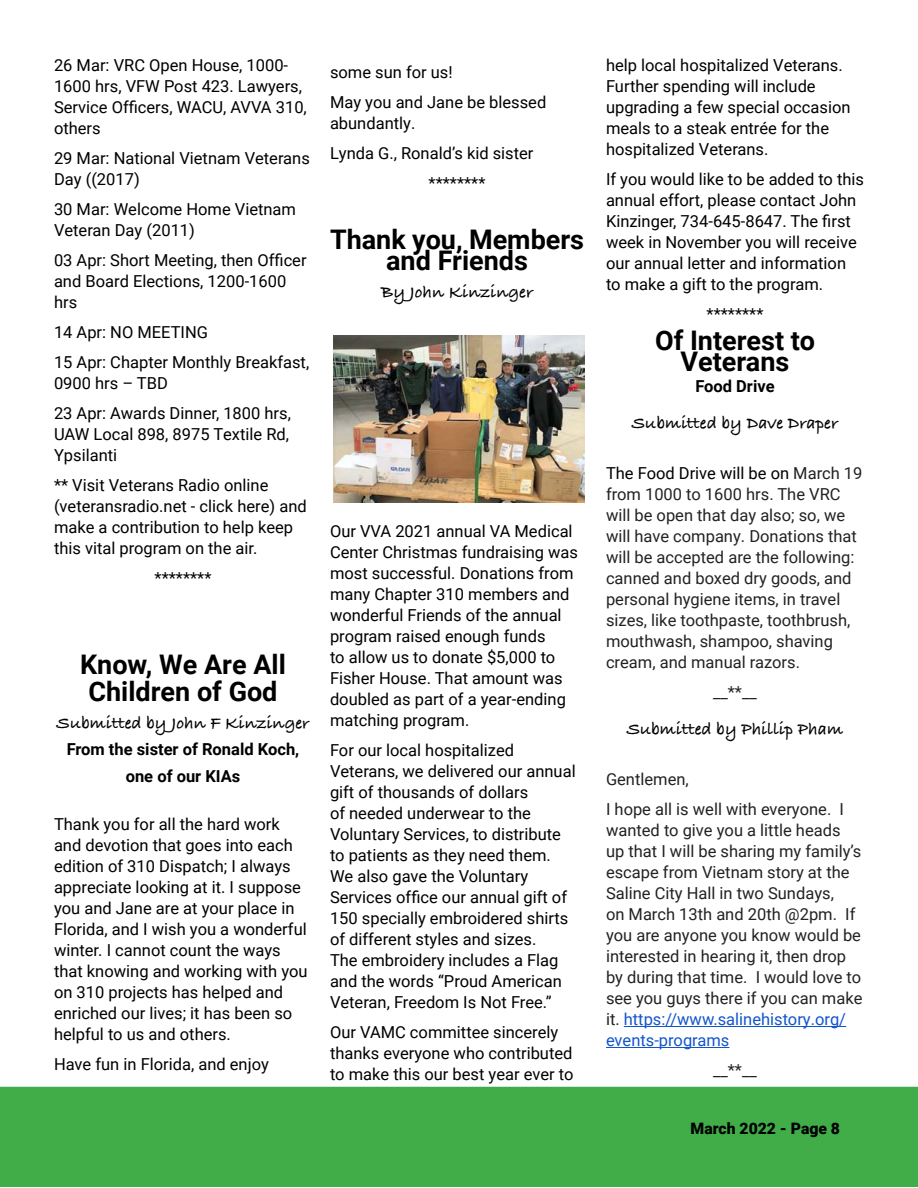
<style>
.page{position:relative;width:918px;height:1188px;background:#fff}
.page>*{position:absolute;margin:0;border:0;box-sizing:border-box;transform-origin:0 0}
.t1{font:700 27px/21px "Roboto";color:#000;text-align:center}
.t2{font:700 18px "Bradley Hand ITCTT";color:#000}
.t3{font:16.5px/21px "Roboto";color:#000}
.t4{font:16.5px/21px "Roboto";color:#222}
.t5{font:700 16.5px/27px "Roboto";color:#000;text-align:center}
.t6{font:900 15.75px "Roboto";color:#000}
.s1{color:#000}
.s2{color:#15c}
</style>
<div class="page">
<div style="left:0;top:1087px;width:918px;height:100px;background:#41ad49"></div>
<hr style="left:624px;top:1026px;width:222px;height:1px;background:#15c">
<hr style="left:606px;top:1047px;width:123px;height:1px;background:#15c">
<img style="left:334px;top:336px;width:250px;height:167px">
<p class="t3" style="left:54px;top:54px;width:254px">26 Mar: VRC Open House, 1000-<br>1600 hrs, VFW Post 423. Lawyers,<br>Service Officers, WACU, AVVA 310, others</p>
<p class="t3" style="left:54px;top:147px;width:257px">29 Mar: National Vietnam Veterans<br>Day ((2017)</p>
<p class="t3" style="left:54px;top:198px;width:244px">30 Mar: Welcome Home Vietnam<br>Veteran Day (2011)</p>
<p class="t3" style="left:54px;top:249px;width:254px">03 Apr: Short Meeting, then Officer and Board Elections, 1200-1600 hrs</p>
<p class="t3" style="left:54px;top:317px;width:257px;line-height:30px">14 Apr: NO MEETING<br>15 Apr: Chapter Monthly Breakfast,</p>
<p class="t3" style="left:54px;top:368px;width:238px;line-height:30px">0900 hrs – TBD<br>23 Apr: Awards Dinner, 1800 hrs,</p>
<p class="t3" style="left:54px;top:423px;width:237px">UAW Local 898, 8975 Textile Rd,<br>Ypsilanti</p>
<p class="t3" style="left:54px;top:474px;width:254px">** Visit Veterans Radio online (veteransradio.net - click here) and make a contribution to help keep this vital program on the air.</p>
<p class="t3" style="left:155px;top:567px;width:58px">********</p>
<h1 class="t1" style="left:80px;top:650px;width:207px;line-height:27px">Know, We Are All<br>Children of God</h1>
<p class="t2" style="left:57px;top:710px;width:254px">Submitted by John F Kinzinger</p>
<p class="t5" style="left:67px;top:735px;width:234px">From the sister of Ronald Koch, one of our KIAs</p>
<p class="t3" style="left:54px;top:813px;width:255px">Thank you for all the hard work and devotion that goes into each edition of 310 Dispatch; I always appreciate looking at it. I suppose you and Jane are at your place in<br>Florida, and I wish you a wonderful winter. I cannot count the ways that knowing and working with you on 310 projects has helped and enriched our lives; it has been so helpful to us and others.</p>
<p class="t3" style="left:54px;top:1053px;width:216px">Have fun in Florida, and enjoy</p>
<p class="t3" style="left:330px;top:56px;width:218px;line-height:30px">some sun for us!<br>May you and Jane be blessed</p>
<p class="t3" style="left:330px;top:112px;width:87px">abundantly.</p>
<p class="t3" style="left:330px;top:142px;width:205px">Lynda G., Ronald’s kid sister</p>
<p class="t3" style="left:429px;top:172px;width:58px">********</p>
<h1 class="t1" style="left:330px;top:228px;width:256px">Thank you, Members and Friends</h1>
<p class="t2" style="left:381px;top:278px;width:153px">By John Kinzinger</p>
<p class="t3" style="left:330px;top:520px;width:250px">Our VVA 2021 annual VA Medical<br>Center Christmas fundraising was most successful. Donations from many Chapter 310 members and wonderful Friends of the annual program raised enough funds<br>to allow us to donate $5,000 to<br>Fisher House. That amount was doubled as part of a year-ending matching program.</p>
<p class="t3" style="left:330px;top:739px;width:247px">For our local hospitalized<br>Veterans, we delivered our annual gift of thousands of dollars<br>of needed underwear to the<br>Voluntary Services, to distribute to patients as they need them.<br>We also gave the Voluntary<br>Services office our annual gift of<br>150 specially embroidered shirts of different styles and sizes.<br>The embroidery includes a Flag and the words “Proud American<br>Veteran, Freedom Is Not Free.”</p>
<p class="t3" style="left:330px;top:1021px;width:245px">Our VAMC committee sincerely thanks everyone who contributed to make this our best year ever to</p>
<p class="t3" style="left:606px;top:54px;width:246px">help local hospitalized Veterans.<br>Further spending will include upgrading a few special occasion meals to a steak entrée for the hospitalized Veterans.</p>
<p class="t3" style="left:606px;top:168px;width:260px">If you would like to be added to this annual effort, please contact John Kinzinger, 734-645-8647. The first week in November you will receive our annual letter and information to make a gift to the program.</p>
<p class="t3" style="left:707px;top:303px;width:58px">********</p>
<h1 class="t1" style="left:655px;top:329px;width:161px">Of Interest to<br>Veterans</h1>
<p class="t5" style="left:695px;top:372px;width:81px">Food Drive</p>
<p class="t2" style="left:632px;top:410px;width:208px">Submitted by Dave Draper</p>
<p class="t4" style="left:606px;top:462px;width:258px"><span class="s1">The Food Drive will be on</span> March 19 from 1000 to 1600 hrs. The VRC will be open that day also; so, we will have company. Donations that will be accepted are the following: canned and boxed dry goods, and personal hygiene items, in travel sizes, like toothpaste, toothbrush, mouthwash, shampoo, shaving cream, and manual razors.</p>
<p class="t4" style="left:713px;top:681px;width:45px">__**__</p>
<p class="t2" style="left:627px;top:716px;width:218px">Submitted by Phillip Pham</p>
<p class="t4" style="left:606px;top:764px;width:240px;line-height:30px">Gentlemen,<br>I hope all is well with everyone. I</p>
<p class="t4" style="left:606px;top:819px;width:258px">wanted to give you a little heads up that I will be sharing my family’s escape from Vietnam story at the<br>Saline City Hall in two Sundays,<br>on March 13th and 20th @2pm. If you are anyone you know would be interested in hearing it, then drop by during that time. I would love to see you guys there if you can make it. <span class="s2">https://www.salinehistory.org/ events-programs</span></p>
<p class="t4" style="left:713px;top:1059px;width:45px">__**__</p>
<p class="t6" style="left:691px;top:1117px;width:151px">March 2022 - Page 8</p>
</div>
